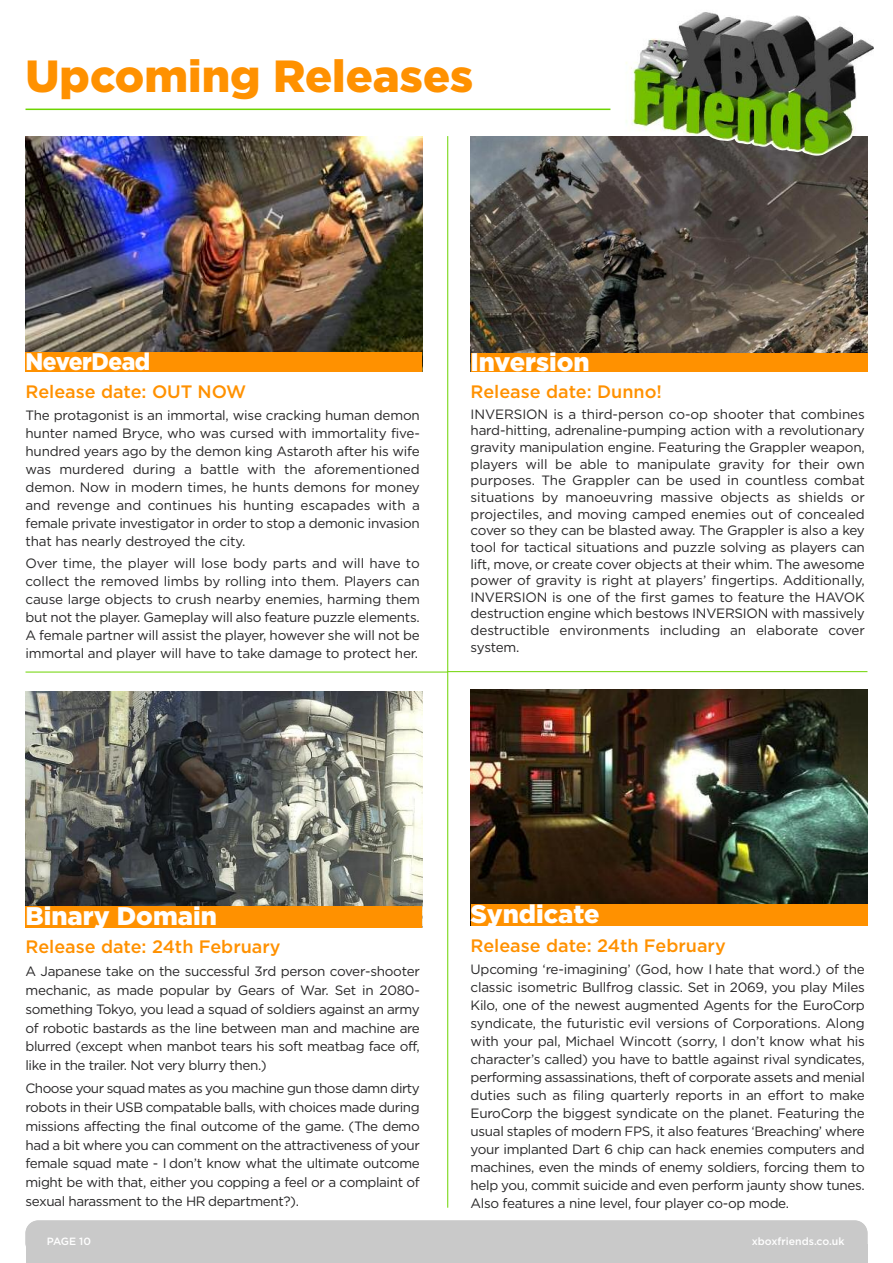
<style>
.page{position:relative;width:893px;height:1263px;background:#fff}
.page>*{position:absolute;margin:0;border:0;box-sizing:border-box;transform-origin:0 0}
.t1{font:900 45px "Gotham";color:#ff9100}
.t2{font:900 25.5px "Gotham";color:#fff}
.t3{font:900 24px "Gotham";letter-spacing:-.02em;color:#fff;scale:.95 1}
.t4{font:500 18px "Gotham";color:#ff9100}
.t5{font:13.5px/18px "Gotham";letter-spacing:-.025em;color:#272627;text-align:justify}
.t6{font:500 10.5px "Gotham";color:#fff}
</style>
<div class="page">
<img style="left:626px;top:12px;width:248px;height:156px">
<hr style="left:26px;top:109px;width:584px;height:1px;background:#6dd400">
<div style="left:26px;top:1245px;width:841px;height:18px;background:#c9c9c9"></div>
<div style="left:26px;top:1220px;width:841px;height:36px;background:#c9c9c9;border-radius:13px"></div>
<img style="left:26px;top:136px;width:396px;height:216px">
<div style="left:26px;top:352px;width:396px;height:20px;background:#ff9100"></div>
<hr style="left:447px;top:136px;width:1px;height:1072px;background:#6dd400">
<hr style="left:448px;top:671px;width:419px;height:1px;background:#6dd400">
<img style="left:471px;top:690px;width:396px;height:214px">
<div style="left:471px;top:904px;width:396px;height:21px;background:#ff9100"></div>
<img style="left:26px;top:692px;width:396px;height:214px">
<div style="left:26px;top:906px;width:396px;height:21px;background:#ff9100"></div>
<img style="left:471px;top:136px;width:396px;height:217px">
<div style="left:471px;top:353px;width:396px;height:19px;background:#ff9100"></div>
<img style="left:631px;top:73px;width:227px;height:83px">
<hr style="left:26px;top:672px;width:422px;height:1px;background:#6dd400">
<h1 class="t1" style="left:26px;top:50px;width:449px">Upcoming Releases</h1>
<h3 class="t3" style="left:26px;top:348px;width:133px">NeverDead</h3>
<h3 class="t4" style="left:26px;top:381px;width:222px">Release date: OUT NOW</h3>
<p class="t5" style="left:26px;top:406px;width:396px">The protagonist is an immortal, wise cracking human demon hunter named Bryce, who was cursed with immortality five&shy;hundred years ago by the demon king Astaroth after his wife was murdered during a battle with the aforementioned demon. Now in modern times, he hunts demons for money and revenge and continues his hunting escapades with a female private investigator in order to stop a demonic invasion that has nearly destroyed the city.</p>
<p class="t5" style="left:26px;top:555px;width:396px">Over time, the player will lose body parts and will have to collect the removed limbs by rolling into them. Players can cause large objects to crush nearby enemies, harming them but not the player. Gameplay will also feature puzzle elements.<br>A female partner will assist the player, however she will not be immortal and player will have to take damage to protect her.</p>
<h2 class="t2" style="left:471px;top:347px;width:121px">Inversion</h2>
<h3 class="t4" style="left:471px;top:381px;width:193px">Release date: Dunno!</h3>
<p class="t5" style="left:471px;top:406px;width:396px;line-height:16.6px">INVERSION is a third-person co-op shooter that combines hard-hitting, adrenaline-pumping action with a revolutionary gravity manipulation engine. Featuring the Grappler weapon, players will be able to manipulate gravity for their own purposes. The Grappler can be used in countless combat situations by manoeuvring massive objects as shields or projectiles, and moving camped enemies out of concealed cover so they can be blasted away. The Grappler is also a key tool for tactical situations and puzzle solving as players can lift, move, or create cover objects at their whim. The awesome power of gravity is right at players’ fingertips. Additionally, INVERSION is one of the first games to feature the HAVOK destruction engine which bestows INVERSION with massively destructible environments including an elaborate cover system.</p>
<h2 class="t2" style="left:26px;top:901px;width:193px">Binary Domain</h2>
<h3 class="t4" style="left:26px;top:937px;width:257px">Release date: 24th February</h3>
<p class="t5" style="left:26px;top:962px;width:396px;line-height:18.8px">A Japanese take on the successful 3rd person cover-shooter mechanic, as made popular by Gears of War. Set in 2080- something Tokyo, you lead a squad of soldiers against an army of robotic bastards as the line between man and machine are blurred (except when manbot tears his soft meatbag face off, like in the trailer. Not very blurry then.)</p>
<p class="t5" style="left:26px;top:1079px;width:396px;line-height:18.8px">Choose your squad mates as you machine gun those damn dirty robots in their USB compatable balls, with choices made during missions affecting the final outcome of the game. (The demo had a bit where you can comment on the attractiveness of your female squad mate - I don’t know what the ultimate outcome might be with that, either you copping a feel or a complaint of sexual harassment to the HR department?).</p>
<h2 class="t2" style="left:471px;top:899px;width:130px">Syndicate</h2>
<h3 class="t4" style="left:471px;top:935px;width:257px">Release date: 24th February</h3>
<p class="t5" style="left:471px;top:960px;width:396px">Upcoming ‘re-imagining’ (God, how I hate that word.) of the classic isometric Bullfrog classic. Set in 2069, you play Miles Kilo, one of the newest augmented Agents for the EuroCorp syndicate, the futuristic evil versions of Corporations. Along with your pal, Michael Wincott (sorry, I don’t know what his character’s called) you have to battle against rival syndicates, performing assassinations, theft of corporate assets and menial duties such as filing quarterly reports in an effort to make EuroCorp the biggest syndicate on the planet. Featuring the usual staples of modern FPS, it also features ‘Breaching’ where your implanted Dart 6 chip can hack enemies computers and machines, even the minds of enemy soldiers, forcing them to help you, commit suicide and even perform jaunty show tunes.<br>Also features a nine level, four player co-op mode.</p>
<p class="t6" style="left:47px;top:1235px;width:46px">PAGE 10</p>
<p class="t6" style="left:752px;top:1235px;width:94px">xboxfriends.co.uk</p>
<p class="t6" style="left:79px;top:1235px;width:17px">XX</p>
</div>
